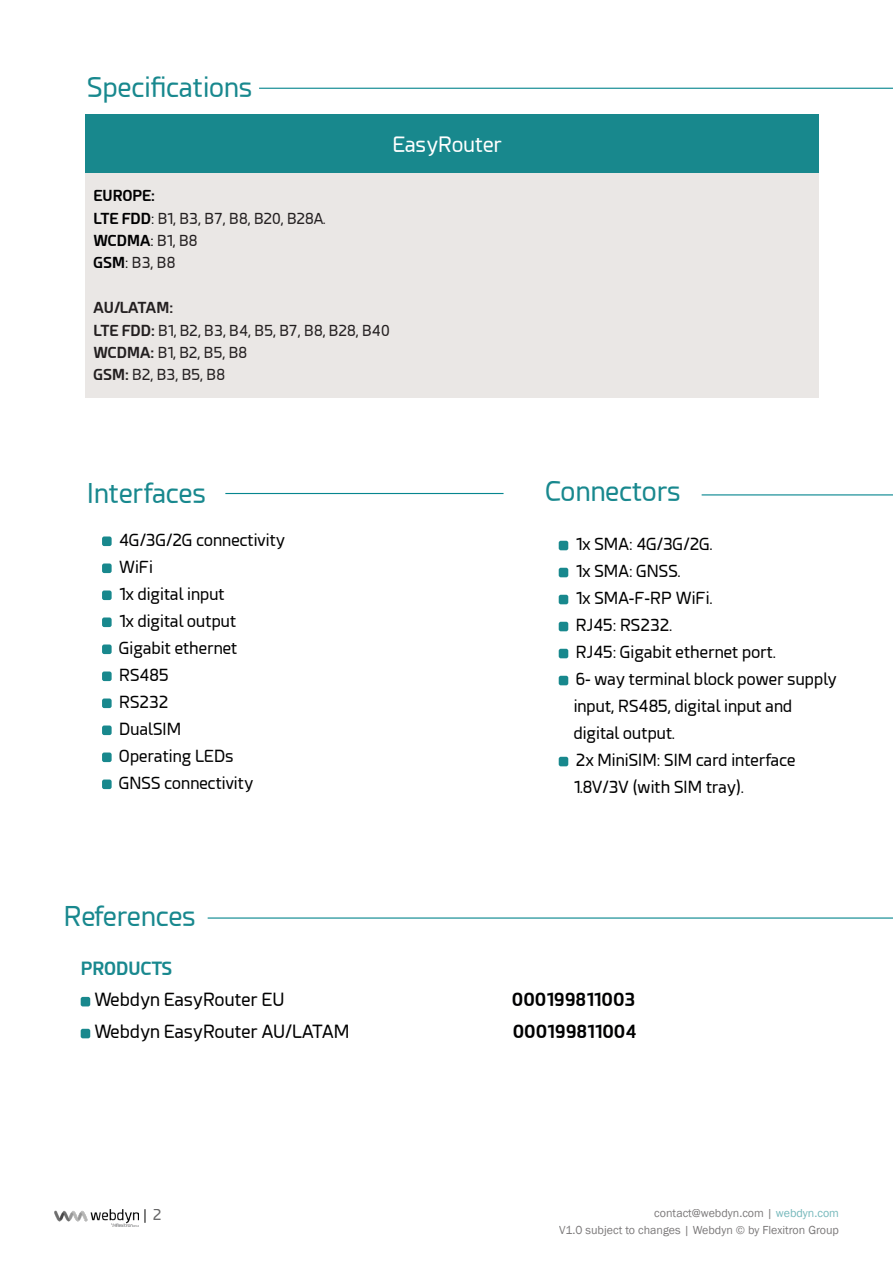
<style>
.page{position:relative;width:893px;height:1263px;background:#fff}
.page>*{position:absolute;margin:0;border:0;box-sizing:border-box;transform-origin:0 0}
.t1{font:27px "Esphimere";color:#18888e}
.t2{font:21px "Esphimere";color:#fff}
.t3{font:18px "Esphimere";color:#000001}
.t4{font:700 18px "Esphimere";color:#000001}
.t5{font:700 18px "Esphimere";color:#18888e}
.t6{font:16.5px/27px "Esphimere";color:#000001}
.Tabla_título{font:15px "Esphimere";color:#231f20}
.Tabla_título-2{font:700 15px "Esphimere";color:#000001}
.Tabla_título-3{font:700 15px "Esphimere";letter-spacing:-.025em;color:#231f20}
.t7{font:15px "Esphimere";color:#000002}
.t8{font:12px/16.5px "Franklin Gothic";color:#231f20;text-align:right}
.s1{font-weight:700;color:#000001}
.s2{color:#000001}
.s3{font-weight:400}
.s4{font-weight:400;color:#231f20}
.s5{font-weight:700}
.s6{color:#18888d}
</style>
<div class="page">
<svg style="left:145px;top:1209px;width:1px;height:14px"></svg>
<img style="left:54px;top:1209px;width:85px;height:17px">
<hr style="left:259px;top:88px;width:634px;height:1px;background:#06868f">
<hr style="left:225px;top:493px;width:279px;height:1px;background:#06868f">
<hr style="left:702px;top:494px;width:191px;height:1px;background:#06868f">
<div style="left:85px;top:115px;width:733px;height:58px;background:#18888d"></div>
<div style="left:85px;top:173px;width:733px;height:112px;background:#eae7e5"></div>
<div style="left:85px;top:285px;width:733px;height:112px;background:#eae7e5"></div>
<div style="left:102px;top:536px;width:10px;height:10px;background:#18888d;border-radius:2px"></div>
<div style="left:102px;top:563px;width:10px;height:10px;background:#18888d;border-radius:2px"></div>
<div style="left:102px;top:590px;width:10px;height:10px;background:#18888d;border-radius:2px"></div>
<div style="left:102px;top:617px;width:10px;height:10px;background:#18888d;border-radius:2px"></div>
<div style="left:102px;top:644px;width:10px;height:10px;background:#18888d;border-radius:2px"></div>
<div style="left:102px;top:671px;width:10px;height:10px;background:#18888d;border-radius:2px"></div>
<div style="left:102px;top:698px;width:10px;height:10px;background:#18888d;border-radius:2px"></div>
<div style="left:102px;top:725px;width:10px;height:10px;background:#18888d;border-radius:2px"></div>
<div style="left:102px;top:752px;width:10px;height:10px;background:#18888d;border-radius:2px"></div>
<div style="left:102px;top:779px;width:10px;height:10px;background:#18888d;border-radius:2px"></div>
<div style="left:559px;top:541px;width:9px;height:9px;background:#18888d;border-radius:2px"></div>
<div style="left:559px;top:568px;width:9px;height:9px;background:#18888d;border-radius:2px"></div>
<div style="left:559px;top:595px;width:9px;height:9px;background:#18888d;border-radius:2px"></div>
<div style="left:559px;top:622px;width:9px;height:9px;background:#18888d;border-radius:2px"></div>
<div style="left:559px;top:649px;width:9px;height:9px;background:#18888d;border-radius:2px"></div>
<div style="left:559px;top:676px;width:9px;height:9px;background:#18888d;border-radius:2px"></div>
<div style="left:559px;top:757px;width:9px;height:9px;background:#18888d;border-radius:2px"></div>
<hr style="left:208px;top:917px;width:685px;height:1px;background:#06868f">
<div style="left:81px;top:997px;width:9px;height:9px;background:#18888d;border-radius:2px"></div>
<div style="left:81px;top:1029px;width:9px;height:9px;background:#18888d;border-radius:2px"></div>
<p class="t1" style="left:87px;top:72px;width:167px">Specifications</p>
<p class="t2" style="left:393px;top:132px;width:111px">EasyRouter</p>
<p class="Tabla_título-2" style="left:94px;top:187px;width:63px">EUROPE:</p>
<p class="Tabla_título" style="left:94px;top:210px;width:234px"><span class="s1">LTE FDD</span><span class="s2">:</span> B1, B3, B7, B8, B20, B28A.</p>
<p class="Tabla_título-2" style="left:94px;top:231px;width:106px">WCDMA<span class="s3">:</span> <span class="s4">B1, B8</span></p>
<p class="Tabla_título" style="left:94px;top:254px;width:83px"><span class="s1">GSM</span><span class="s2">:</span> B3, B8</p>
<p class="Tabla_título-3" style="left:94px;top:299px;width:81px">AU/LATAM:</p>
<p class="Tabla_título" style="left:94px;top:322px;width:298px"><span class="s5">LTE FDD:</span> B1, B2, B3, B4, B5, B7, B8, B28, B40</p>
<p class="Tabla_título" style="left:94px;top:344px;width:155px"><span class="s5">WCDMA:</span> B1, B2, B5, B8</p>
<p class="Tabla_título" style="left:94px;top:366px;width:133px"><span class="s5">GSM:</span> B2, B3, B5, B8</p>
<p class="t1" style="left:87px;top:478px;width:121px">Interfaces</p>
<p class="t6" style="left:119px;top:527px;width:168px">4G/3G/2G connectivity</p>
<p class="t6" style="left:119px;top:554px;width:36px">WiFi</p>
<p class="t6" style="left:119px;top:581px;width:107px">1x digital input</p>
<p class="t6" style="left:119px;top:608px;width:119px">1x digital output</p>
<p class="t6" style="left:119px;top:635px;width:120px">Gigabit ethernet</p>
<p class="t6" style="left:119px;top:662px;width:51px">RS485</p>
<p class="t6" style="left:119px;top:689px;width:51px">RS232</p>
<p class="t6" style="left:119px;top:716px;width:64px">DualSIM</p>
<p class="t6" style="left:119px;top:743px;width:116px">Operating LEDs</p>
<p class="t6" style="left:119px;top:770px;width:136px">GNSS connectivity</p>
<p class="t1" style="left:64px;top:901px;width:134px">References</p>
<p class="t5" style="left:81px;top:957px;width:93px">PRODUCTS</p>
<p class="t1" style="left:545px;top:476px;width:137px">Connectors</p>
<p class="t6" style="left:576px;top:531px;width:138px">1x SMA: 4G/3G/2G.</p>
<p class="t6" style="left:576px;top:558px;width:106px">1x SMA: GNSS.</p>
<p class="t6" style="left:576px;top:585px;width:138px">1x SMA-F-RP WiFi.</p>
<p class="t6" style="left:576px;top:612px;width:98px">RJ45: RS232.</p>
<p class="t6" style="left:576px;top:639px;width:202px">RJ45: Gigabit ethernet port.</p>
<p class="t6" style="left:574px;top:666px;width:264px">6- way terminal block power supply input, RS485, digital input and digital output.</p>
<p class="t6" style="left:574px;top:747px;width:223px">2x MiniSIM: SIM card interface<br>1.8V/3V (with SIM tray).</p>
<p class="t3" style="left:94px;top:990px;width:192px">Webdyn EasyRouter EU</p>
<p class="t4" style="left:512px;top:989px;width:125px">000199811003</p>
<p class="t3" style="left:94px;top:1022px;width:257px">Webdyn EasyRouter AU/LATAM</p>
<p class="t4" style="left:513px;top:1021px;width:126px">000199811004</p>
<p class="t7" style="left:152px;top:1206px;width:10px">2</p>
<p class="t8" style="left:559px;top:1205px;width:281px">contact@webdyn.com | <span class="s6">webdyn.com<br></span>V1.0 subject to changes | Webdyn © by Flexitron Group</p>
</div>
